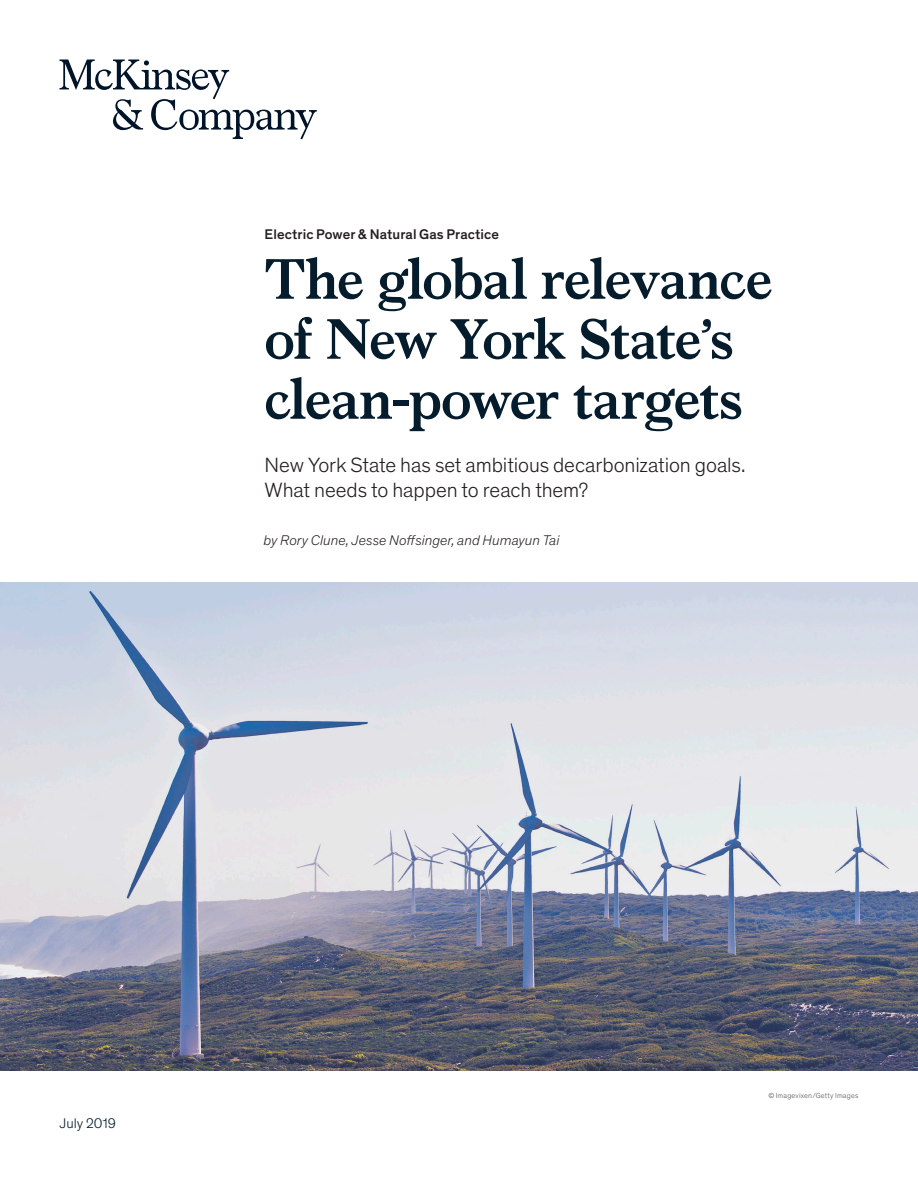
<style>
.page{position:relative;width:918px;height:1188px;background:#fff}
.page>*{position:absolute;margin:0;border:0;box-sizing:border-box;transform-origin:0 0}
.Title_of_article-dee{font:700 57px/60px "Bower";letter-spacing:-.02em;color:#051c2c}
.Standfirst-Dek_Thein{font:300 21px/25.5px "Theinhardt Pan";letter-spacing:-.005em;color:#231f20}
.Author_byline{font:italic 300 14.25px "Theinhardt Pan";letter-spacing:.005em;color:#231f20}
.Eyebrow{font:500 14.25px "Theinhardt Pan";letter-spacing:.005em;color:#231f20}
.Cover_date_-_Deep_bl{font:300 14.25px "Theinhardt Pan";letter-spacing:.005em;color:#051c2c}
.Art_Photo_credit{font:300 7.5px "Theinhardt Pan";letter-spacing:.02em;color:#57585a}
</style>
<div class="page">
<img style="left:0;top:582px;width:918px;height:488px">
<svg style="left:60px;top:60px;width:257px;height:79px"></svg>
<p class="Eyebrow" style="left:265px;top:223px;width:236px">Electric Power &amp; Natural Gas Practice</p>
<p class="Title_of_article-dee" style="left:265px;top:245px;width:509px">The global relevance of New York State’s clean-power targets</p>
<p class="Standfirst-Dek_Thein" style="left:265px;top:451px;width:483px">New York State has set ambitious decarbonization goals.<br>What needs to happen to reach them?</p>
<p class="Author_byline" style="left:264px;top:530px;width:298px">by Rory Clune, Jesse Noffsinger, and Humayun Tai</p>
<p class="Cover_date_-_Deep_bl" style="left:60px;top:1114px;width:58px">July 2019</p>
<p class="Art_Photo_credit" style="left:768px;top:1090px;width:92px">© Imagevixen/Getty Images</p>
</div>
